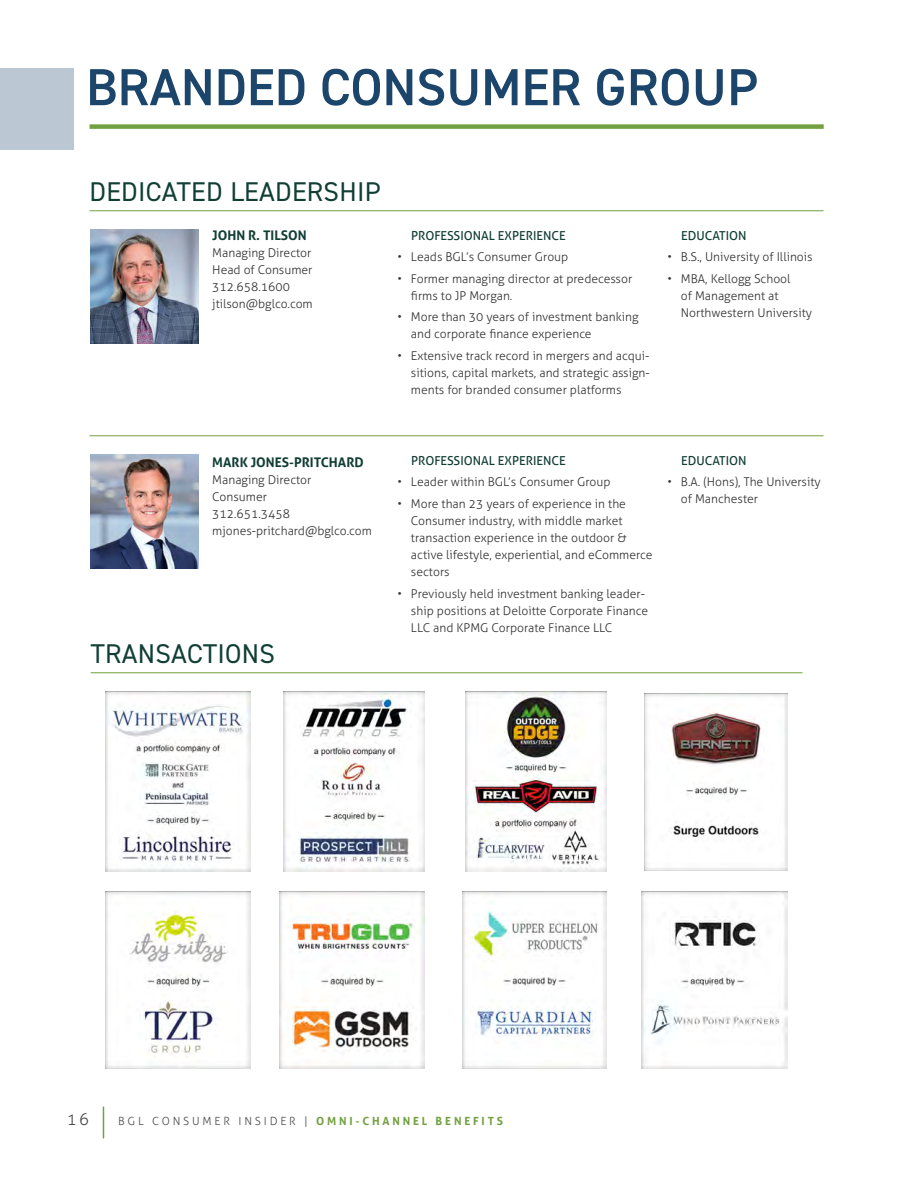
<style>
.page{position:relative;width:918px;height:1188px;background:#fff}
.page>*{position:absolute;margin:0;border:0;box-sizing:border-box;transform-origin:0 0}
.t1{font:600 52.2px "DIN2014";color:#1c456c}
.t2{font:27.15px "DIN2014";letter-spacing:.01em;color:#113e35}
.t3{font:300 16.5px "Aller";color:#4d4d4d}
.t4{font:700 13.35px "Aller";color:#113e35}
.t5{font:12.3px "Aller";color:#113e35}
.t6{font:300 12.15px/17.1px "Aller";color:#333}
.t7{font:700 11.25px "Aller";letter-spacing:.25em;color:#73a040}
.s1{font-weight:300;color:#4d4d4d}
</style>
<div class="page">
<img style="left:91px;top:455px;width:107px;height:114px">
<img style="left:91px;top:230px;width:107px;height:114px">
<hr style="left:89px;top:210px;width:734px;height:1px;background:#73a040">
<hr style="left:91px;top:672px;width:712px;height:1px;background:#73a040">
<img style="left:462px;top:891px;width:145px;height:177px">
<img style="left:642px;top:891px;width:146px;height:177px">
<img style="left:280px;top:891px;width:145px;height:177px">
<img style="left:106px;top:891px;width:144px;height:177px">
<img style="left:645px;top:693px;width:143px;height:177px">
<img style="left:465px;top:692px;width:142px;height:180px">
<img style="left:106px;top:692px;width:144px;height:180px">
<img style="left:283px;top:692px;width:142px;height:180px">
<hr style="left:103px;top:1107px;width:1px;height:31px;background:#73a040">
<div style="left:89px;top:124px;width:735px;height:5px;background:#73a040"></div>
<div style="left:0;top:68px;width:74px;height:82px;background:#bbc7d3"></div>
<hr style="left:89px;top:435px;width:734px;height:1px;background:#73a040">
<h1 class="t1" style="left:86px;top:53px;width:673px">BRANDED CONSUMER GROUP</h1>
<h2 class="t2" style="left:90px;top:174px;width:293px">DEDICATED LEADERSHIP</h2>
<p class="t4" style="left:212px;top:227px;width:96px">JOHN R. TILSON</p>
<p class="t6" style="left:212px;top:244px;width:102px">Managing Director<br>Head of Consumer<br>312.658.1600 jtilson@bglco.com</p>
<p class="t6" style="left:397px;top:248px;width:172px">• Leads BGL’s Consumer Group</p>
<p class="t5" style="left:411px;top:228px;width:156px">PROFESSIONAL EXPERIENCE</p>
<p class="t6" style="left:411px;top:270px;width:223px;text-indent:-13px">• Former managing director at predecessor firms to JP Morgan.</p>
<p class="t6" style="left:411px;top:308px;width:229px;text-indent:-13px">• More than 30 years of investment banking and corporate finance experience</p>
<p class="t6" style="left:411px;top:347px;width:240px;text-align:justify;text-indent:-13px">• Extensive track record in mergers and acqui&shy;sitions, capital markets, and strategic assign&shy;ments for branded consumer platforms</p>
<p class="t5" style="left:681px;top:228px;width:67px">EDUCATION</p>
<p class="t6" style="left:668px;top:248px;width:147px">• B.S., University of Illinois</p>
<p class="t6" style="left:681px;top:270px;width:133px;text-indent:-13px">• MBA, Kellogg School<br>of Management at<br>Northwestern University</p>
<p class="t5" style="left:411px;top:453px;width:156px">PROFESSIONAL EXPERIENCE</p>
<p class="t4" style="left:212px;top:454px;width:153px">MARK JONES-PRITCHARD</p>
<p class="t6" style="left:212px;top:471px;width:161px">Managing Director<br>Consumer<br>312.651.3458 mjones-pritchard@bglco.com</p>
<p class="t6" style="left:397px;top:473px;width:215px">• Leader within BGL’s Consumer Group</p>
<p class="t6" style="left:411px;top:495px;width:243px;text-indent:-13px">• More than 23 years of experience in the Consumer industry, with middle market transaction experience in the outdoor &amp; active lifestyle, experiential, and eCommerce sectors</p>
<p class="t6" style="left:411px;top:585px;width:239px;text-indent:-13px">• Previously held investment banking leader&shy;ship positions at Deloitte Corporate Finance<br>LLC and KPMG Corporate Finance LLC</p>
<h2 class="t2" style="left:91px;top:636px;width:186px">TRANSACTIONS</h2>
<p class="t5" style="left:681px;top:453px;width:67px">EDUCATION</p>
<p class="t6" style="left:681px;top:473px;width:141px;text-indent:-13px">• B.A. (Hons), The University of Manchester</p>
<h3 class="t3" style="left:67px;top:1109px;width:24px">16</h3>
<p class="t7" style="left:118px;top:1114px;width:386px"><span class="s1">BGL CONSUMER INSIDER |</span> OMNI-CHANNEL BENEFITS</p>
</div>
